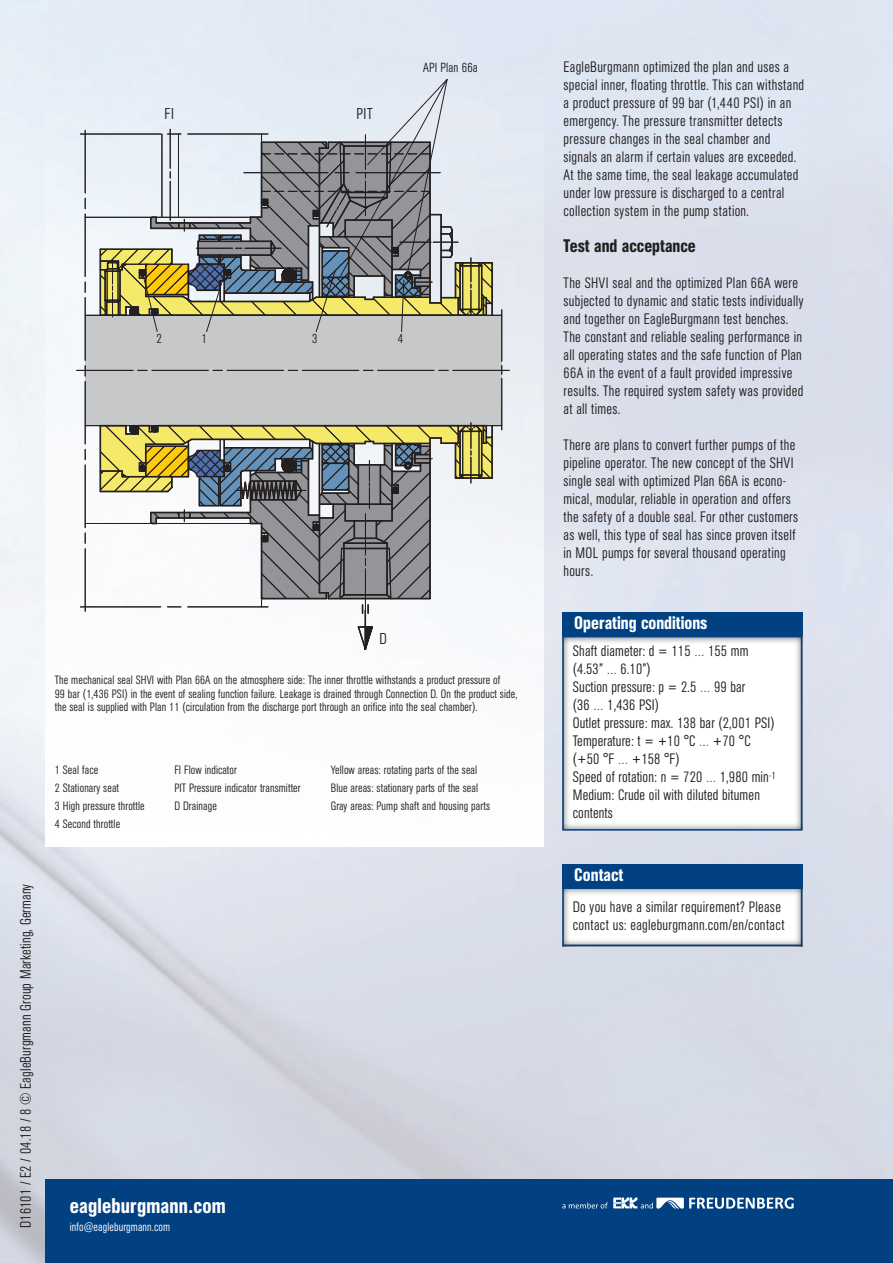
<style>
.page{position:relative;width:893px;height:1263px;background:#fff}
.page>*{position:absolute;margin:0;border:0;box-sizing:border-box;transform-origin:0 0}
.t1{font:500 condensed 21px "AG Book Pro";letter-spacing:.01em;color:#fff}
.t2{font:500 condensed 18px "AG Book Pro";color:#fff}
.t3{font:500 condensed 18px "AG Book Pro";color:#231f20}
.t4{font:300 condensed 15.6px "AG Book Pro";color:#231f20}
.t5{font:300 condensed 15px/18px "AG Book Pro";letter-spacing:.02em;color:#231f20}
.t6{font:300 condensed 13.2px "AG Book Pro";letter-spacing:.01em;color:#231f20}
.t7{font:300 condensed 12px/18px "AG Book Pro";letter-spacing:.01em;color:#231f20}
.t8{font:300 condensed 12px "AG Book Pro";letter-spacing:.01em;color:#fff}
</style>
<div class="page">
<img style="left:0;top:0;width:893px;height:1263px">
<div style="left:45px;top:1180px;width:848px;height:83px;background:#014081"></div>
<svg style="left:562px;top:1197px;width:232px;height:12px"></svg>
<img style="left:45px;top:54px;width:499px;height:792px">
<div style="left:85px;top:315px;width:417px;height:110px;background:#c7c8ca"></div>
<hr style="left:85px;top:523px;width:177px;height:1px;background:#231f20">
<hr style="left:85px;top:425px;width:417px;height:1px;background:#231f20">
<hr style="left:80px;top:606px;width:81px;height:1px;background:#231f20">
<hr style="left:80px;top:134px;width:81px;height:1px;background:#231f20">
<hr style="left:85px;top:217px;width:177px;height:1px;background:#231f20">
<hr style="left:85px;top:315px;width:417px;height:1px;background:#231f20">
<hr style="left:85px;top:549px;width:1px;height:62px;background:#231f20">
<hr style="left:85px;top:465px;width:1px;height:63px;background:#231f20">
<hr style="left:85px;top:381px;width:1px;height:63px;background:#231f20">
<hr style="left:85px;top:298px;width:1px;height:62px;background:#231f20">
<hr style="left:85px;top:214px;width:1px;height:63px;background:#231f20">
<hr style="left:85px;top:130px;width:1px;height:63px;background:#231f20">
<hr style="left:77px;top:370px;width:56px;height:1px;background:#231f20">
<hr style="left:152px;top:370px;width:56px;height:1px;background:#231f20">
<hr style="left:227px;top:370px;width:57px;height:1px;background:#231f20">
<hr style="left:302px;top:370px;width:57px;height:1px;background:#231f20">
<hr style="left:378px;top:370px;width:56px;height:1px;background:#231f20">
<hr style="left:453px;top:370px;width:56px;height:1px;background:#231f20">
<hr style="left:501px;top:310px;width:1px;height:51px;background:#231f20">
<hr style="left:501px;top:378px;width:1px;height:52px;background:#231f20">
<svg style="left:99px;top:423px;width:394px;height:228px"></svg>
<svg style="left:99px;top:78px;width:394px;height:254px;background:#b8bbb6"></svg>
<div style="left:562px;top:612px;width:240px;height:24px;background:#014081"></div>
<img style="left:565px;top:639px;width:234px;height:189px">
<div style="left:562px;top:636px;width:240px;height:195px;border:2px solid #014081"></div>
<img style="left:565px;top:888px;width:234px;height:55px">
<div style="left:562px;top:880px;width:240px;height:66px;border:2px solid #014081"></div>
<div style="left:562px;top:864px;width:240px;height:24px;background:#014081"></div>
<p class="t4" style="left:165px;top:104px;width:11px">FI</p>
<p class="t4" style="left:356px;top:104px;width:18px">PIT</p>
<p class="t6" style="left:423px;top:59px;width:56px">API Plan 66a</p>
<p class="t6" style="left:156px;top:330px;width:7px">2</p>
<p class="t6" style="left:202px;top:330px;width:7px">1</p>
<p class="t6" style="left:312px;top:330px;width:7px">3</p>
<p class="t6" style="left:398px;top:330px;width:7px">4</p>
<p class="t4" style="left:379px;top:629px;width:9px">D</p>
<p class="t7" style="left:55px;top:673px;width:464px;line-height:13.5px">The mechanical seal SHVI with Plan 66A on the atmosphere side: The inner throttle withstands a product pressure of<br>99 bar (1,436 PSI) in the event of sealing function failure. Leakage is drained through Connection D. On the product side, the seal is supplied with Plan 11 (circulation from the discharge port through an orifice into the seal chamber).</p>
<p class="t7" style="left:55px;top:761px;width:91px">1 Seal face<br>2 Stationary seat<br>3 High pressure throttle<br>4 Second throttle</p>
<p class="t7" style="left:174px;top:761px;width:128px">FI Flow indicator<br>PIT Pressure indicator transmitter<br>D Drainage</p>
<p class="t7" style="left:331px;top:761px;width:161px">Yellow areas: rotating parts of the seal<br>Blue areas: stationary parts of the seal<br>Gray areas: Pump shaft and housing parts</p>
<p class="t5" style="left:17px;top:1228px;width:346px;rotate:-90deg">D16101 / E2 / 04.18 / 8 © EagleBurgmann Group Marketing, Germany</p>
<h1 class="t1" style="left:70px;top:1192px;width:157px">eagleburgmann.com</h1>
<p class="t8" style="left:70px;top:1219px;width:102px">info@eagleburgmann.com</p>
<p class="t5" style="left:564px;top:58px;width:242px">EagleBurgmann optimized the plan and uses a special inner, floating throttle. This can withstand a product pressure of 99 bar (1,440 PSI) in an emergency. The pressure transmitter detects pressure changes in the seal chamber and signals an alarm if certain values are exceeded.<br>At the same time, the seal leakage accumulated under low pressure is discharged to a central collection system in the pump station.</p>
<p class="t3" style="left:564px;top:234px;width:134px">Test and acceptance</p>
<p class="t5" style="left:564px;top:274px;width:241px">The SHVI seal and the optimized Plan 66A were subjected to dynamic and static tests individually and together on EagleBurgmann test benches.<br>The constant and reliable sealing performance in all operating states and the safe function of Plan 66A in the event of a fault provided impressive results. The required system safety was provided at all times.</p>
<p class="t5" style="left:564px;top:436px;width:236px">There are plans to convert further pumps of the pipeline operator. The new concept of the SHVI single seal with optimized Plan 66A is econo&shy;mical, modular, reliable in operation and offers the safety of a double seal. For other customers as well, this type of seal has since proven itself in MOL pumps for several thousand operating hours.</p>
<p class="t2" style="left:574px;top:611px;width:135px">Operating conditions</p>
<p class="t5" style="left:573px;top:642px;width:204px">Shaft diameter: d = 115 … 155 mm (4.53” … 6.10”)<br>Suction pressure: p = 2.5 … 99 bar<br>(36 … 1,436 PSI)<br>Outlet pressure: max. 138 bar (2,001 PSI)<br>Temperature: t = +10 °C … +70 °C (+50 °F … +158 °F)<br>Speed of rotation: n = 720 … 1,980 min<sup>-1<br></sup>Medium: Crude oil with diluted bitumen contents</p>
<p class="t2" style="left:574px;top:863px;width:51px">Contact</p>
<p class="t5" style="left:573px;top:897px;width:213px">Do you have a similar requirement? Please contact us: eagleburgmann.com/en/contact</p>
</div>
